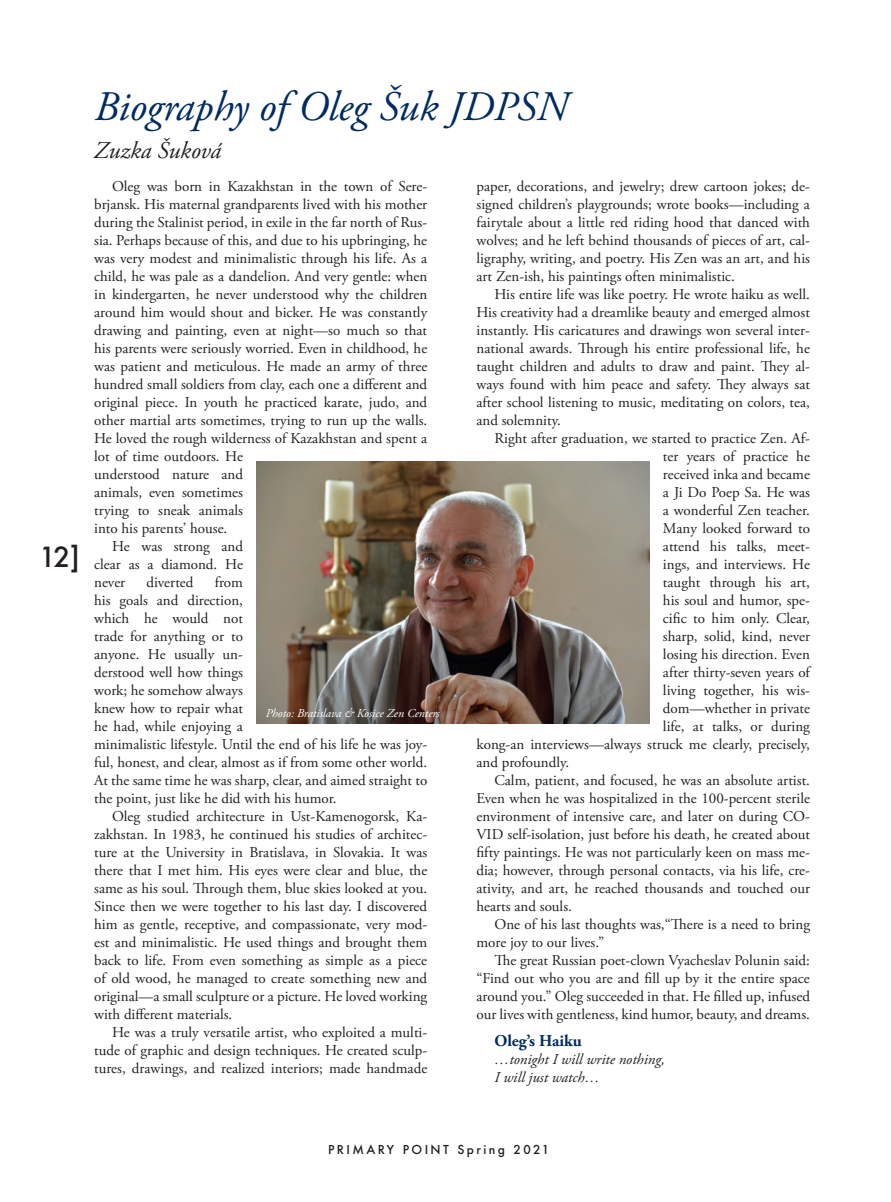
<style>
.page{position:relative;width:891px;height:1202px;background:#fff}
.page>*{position:absolute;margin:0;border:0;box-sizing:border-box;transform-origin:0 0}
.t1{font:italic 42px "Adobe Garamond Pro";color:#002c62}
.t2{font:500 27px "Futura";color:#231f20}
.t3{font:italic 24px "Adobe Garamond Pro";color:#231f20}
.t4{font:700 16.5px "Adobe Garamond Pro";color:#002c62}
.t5{font:15px/18px "Adobe Garamond Pro";color:#231f20;text-align:justify}
.t6{font:italic 15px/18px "Adobe Garamond Pro";color:#231f20}
.t7{font:italic 12px "Adobe Garamond Pro";color:#fff}
.t8{font:500 12px "Futura";letter-spacing:.2em;color:#231f20}
</style>
<div class="page">
<img style="left:257px;top:461px;width:392px;height:262px">
<h2 class="t2" style="left:39px;top:538px;width:42px">12]</h2>
<h1 class="t1" style="left:94px;top:82px;width:475px">Biography of Oleg Šuk JDPSN</h1>
<h3 class="t3" style="left:94px;top:136px;width:129px">Zuzka Šuková</h3>
<p class="t5" style="left:476px;top:178px;width:335px">paper, decorations, and jewelry; drew cartoon jokes; de&shy;signed children’s playgrounds; wrote books—including a fairytale about a little red riding hood that danced with wolves; and he left behind thousands of pieces of art, cal&shy;ligraphy, writing, and poetry. His Zen was an art, and his art Zen-ish, his paintings often minimalistic.</p>
<p class="t5" style="left:476px;top:286px;width:335px;text-indent:18px">His entire life was like poetry. He wrote haiku as well.<br>His creativity had a dreamlike beauty and emerged almost instantly. His caricatures and drawings won several inter&shy;national awards. Through his entire professional life, he taught children and adults to draw and paint. They al&shy;ways found with him peace and safety. They always sat after school listening to music, meditating on colors, tea, and solemnity.</p>
<p class="t5" style="left:494px;top:430px;width:317px">Right after graduation, we started to practice Zen. Af-</p>
<p class="t5" style="left:663px;top:448px;width:148px">ter years of practice he</p>
<p class="t5" style="left:663px;top:466px;width:149px">received inka and became</p>
<p class="t5" style="left:663px;top:484px;width:149px">a Ji Do Poep Sa. He was</p>
<p class="t5" style="left:663px;top:502px;width:149px">a wonderful Zen teacher.</p>
<p class="t5" style="left:663px;top:520px;width:149px">Many looked forward to</p>
<p class="t5" style="left:663px;top:538px;width:149px">attend his talks, meet-</p>
<p class="t5" style="left:663px;top:556px;width:148px">ings, and interviews. He</p>
<p class="t5" style="left:663px;top:574px;width:148px">taught through his art,</p>
<p class="t5" style="left:663px;top:592px;width:149px">his soul and humor, spe-</p>
<p class="t5" style="left:663px;top:610px;width:149px">cific to him only. Clear,</p>
<p class="t5" style="left:663px;top:628px;width:149px">sharp, solid, kind, never</p>
<p class="t5" style="left:663px;top:646px;width:149px">losing his direction. Even</p>
<p class="t5" style="left:663px;top:664px;width:148px">after thirty-seven years of</p>
<p class="t5" style="left:663px;top:682px;width:149px">living together, his wis-</p>
<p class="t5" style="left:663px;top:700px;width:149px">dom—whether in private</p>
<p class="t5" style="left:663px;top:718px;width:149px">life, at talks, or during</p>
<p class="t5" style="left:476px;top:736px;width:335px">kong-an interviews—always struck me clearly, precisely,</p>
<p class="t5" style="left:476px;top:754px;width:94px">and profoundly.</p>
<p class="t5" style="left:494px;top:772px;width:317px">Calm, patient, and focused, he was an absolute artist.</p>
<p class="t5" style="left:476px;top:790px;width:335px">Even when he was hospitalized in the 100-percent sterile</p>
<p class="t5" style="left:476px;top:808px;width:335px">environment of intensive care, and later on during CO-</p>
<p class="t5" style="left:476px;top:826px;width:335px">VID self-isolation, just before his death, he created about</p>
<p class="t5" style="left:476px;top:844px;width:335px">fifty paintings. He was not particularly keen on mass me-</p>
<p class="t5" style="left:476px;top:862px;width:335px">dia; however, through personal contacts, via his life, cre-</p>
<p class="t5" style="left:476px;top:880px;width:335px">ativity, and art, he reached thousands and touched our</p>
<p class="t5" style="left:476px;top:898px;width:97px">hearts and souls.</p>
<p class="t5" style="left:494px;top:916px;width:317px">One of his last thoughts was,“There is a need to bring</p>
<p class="t5" style="left:476px;top:934px;width:129px">more joy to our lives.”</p>
<p class="t5" style="left:494px;top:952px;width:317px">The great Russian poet-clown Vyacheslav Polunin said:</p>
<p class="t5" style="left:476px;top:970px;width:335px">“Find out who you are and fill up by it the entire space</p>
<p class="t5" style="left:476px;top:988px;width:335px">around you.” Oleg succeeded in that. He filled up, infused</p>
<p class="t5" style="left:476px;top:1006px;width:335px">our lives with gentleness, kind humor, beauty, and dreams.</p>
<p class="t4" style="left:494px;top:1031px;width:89px">Oleg’s Haiku</p>
<p class="t6" style="left:494px;top:1051px;width:172px">…tonight I will write nothing,<br>I will just watch…</p>
<p class="t5" style="left:112px;top:178px;width:317px">Oleg was born in Kazakhstan in the town of Sere-</p>
<p class="t5" style="left:94px;top:196px;width:335px">brjansk. His maternal grandparents lived with his mother</p>
<p class="t5" style="left:94px;top:214px;width:335px">during the Stalinist period, in exile in the far north of Rus-</p>
<p class="t5" style="left:94px;top:232px;width:335px">sia. Perhaps because of this, and due to his upbringing, he</p>
<p class="t5" style="left:94px;top:250px;width:335px">was very modest and minimalistic through his life. As a</p>
<p class="t5" style="left:94px;top:268px;width:335px">child, he was pale as a dandelion. And very gentle: when</p>
<p class="t5" style="left:94px;top:286px;width:335px">in kindergarten, he never understood why the children</p>
<p class="t5" style="left:94px;top:304px;width:335px">around him would shout and bicker. He was constantly</p>
<p class="t5" style="left:94px;top:322px;width:335px">drawing and painting, even at night—so much so that</p>
<p class="t5" style="left:94px;top:340px;width:335px">his parents were seriously worried. Even in childhood, he</p>
<p class="t5" style="left:94px;top:358px;width:335px">was patient and meticulous. He made an army of three</p>
<p class="t5" style="left:94px;top:376px;width:335px">hundred small soldiers from clay, each one a different and</p>
<p class="t5" style="left:94px;top:394px;width:335px">original piece. In youth he practiced karate, judo, and</p>
<p class="t5" style="left:94px;top:412px;width:335px">other martial arts sometimes, trying to run up the walls.</p>
<p class="t5" style="left:94px;top:430px;width:335px">He loved the rough wilderness of Kazakhstan and spent a</p>
<p class="t5" style="left:94px;top:448px;width:150px">lot of time outdoors. He</p>
<p class="t5" style="left:94px;top:466px;width:150px">understood nature and</p>
<p class="t5" style="left:94px;top:484px;width:150px">animals, even sometimes</p>
<p class="t5" style="left:94px;top:502px;width:150px">trying to sneak animals</p>
<p class="t5" style="left:94px;top:520px;width:135px">into his parents’ house.</p>
<p class="t5" style="left:112px;top:538px;width:132px">He was strong and</p>
<p class="t5" style="left:94px;top:556px;width:150px">clear as a diamond. He</p>
<p class="t5" style="left:94px;top:574px;width:33px">never</p>
<p class="t5" style="left:146px;top:574px;width:49px">diverted</p>
<p class="t5" style="left:94px;top:574px;width:335px;text-align:left;text-indent:120px">from<br>his goals and direction,<br>which he would not<br>trade for anything or to<br>anyone. He usually un-<br>derstood well how things<br>work; he somehow always<br>knew how to repair what<br>he had, while enjoying a<br>minimalistic lifestyle. Until the end of his life he was joy&shy;ful, honest, and clear, almost as if from some other world.<br>At the same time he was sharp, clear, and aimed straight to the point, just like he did with his humor.</p>
<p class="t5" style="left:94px;top:808px;width:335px;text-indent:18px">Oleg studied architecture in Ust-Kamenogorsk, Ka&shy;zakhstan. In 1983, he continued his studies of architec&shy;ture at the University in Bratislava, in Slovakia. It was there that I met him. His eyes were clear and blue, the same as his soul. Through them, blue skies looked at you.<br>Since then we were together to his last day. I discovered him as gentle, receptive, and compassionate, very mod&shy;est and minimalistic. He used things and brought them back to life. From even something as simple as a piece of old wood, he managed to create something new and original—a small sculpture or a picture. He loved working with different materials.</p>
<p class="t5" style="left:94px;top:1024px;width:335px;text-indent:18px">He was a truly versatile artist, who exploited a multi&shy;tude of graphic and design techniques. He created sculp&shy;tures, drawings, and realized interiors; made handmade</p>
<p class="t7" style="left:266px;top:705px;width:176px">Photo: Bratislava &amp; Kosice Zen Centers</p>
<p class="t8" style="left:328px;top:1141px;width:223px">PRIMARY POINT Spring 2021</p>
</div>
